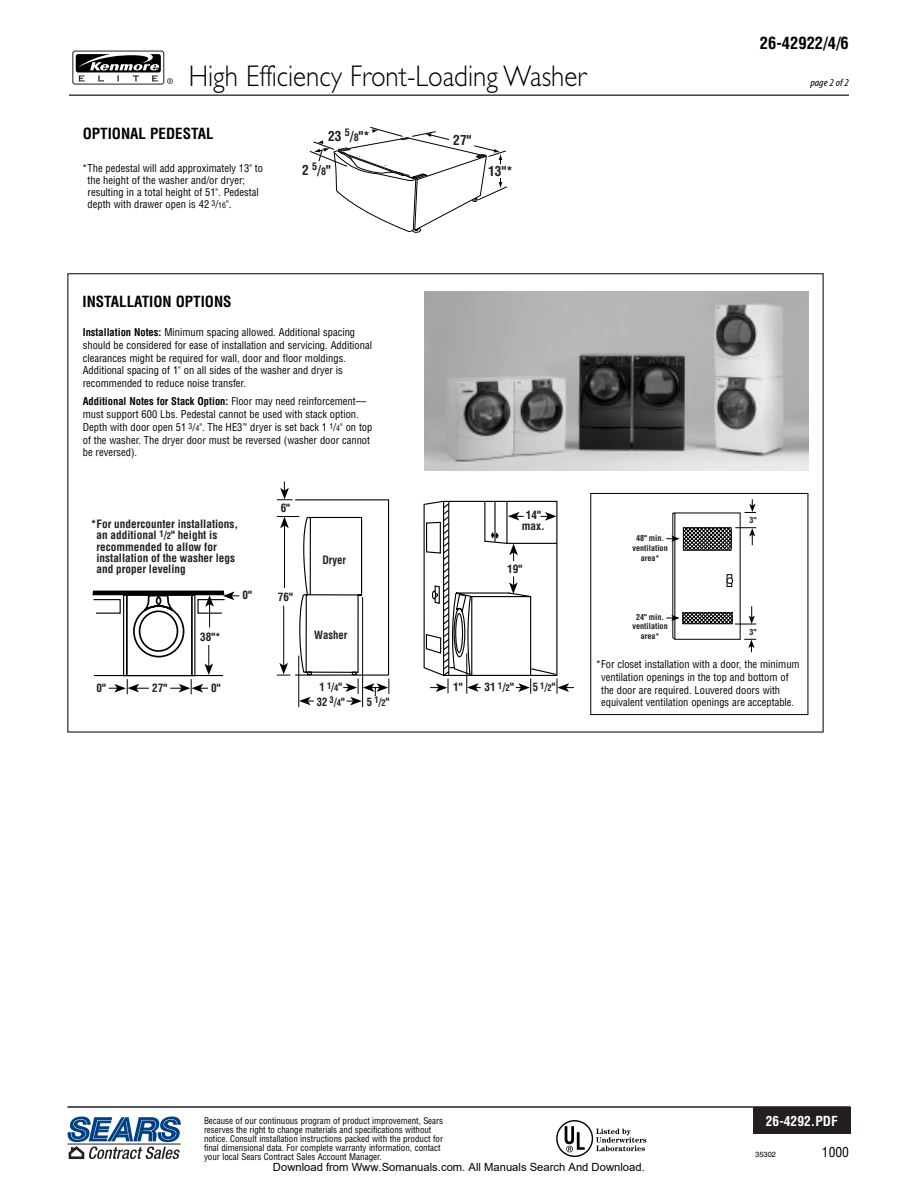
<style>
.page{position:relative;width:918px;height:1188px;background:#fff}
.page>*{position:absolute;margin:0;border:0;box-sizing:border-box;transform-origin:0 0}
.t1{font:300 30px "Gill Sans";color:#000;scale:.9 1}
.t2{font:700 condensed 16.5px "Helvetica";color:#000}
.t3{font:700 condensed 15px "Helvetica";color:#000}
.t4{font:700 condensed 13.5px "Helvetica";color:#231f20}
.t5{font:700 condensed 13.5px "Helvetica";color:#fff}
.t6{font:condensed 13.5px "Helvetica";color:#000}
.t7{font:700 condensed 11.25px/11.2px "Helvetica";color:#231f20}
.t8{font:11.25px "Arial";color:#000}
.t9{font:700 condensed 11.25px "Helvetica";color:#231f20;scale:.95 1}
.t10{font:condensed 10.5px/12.8px "Helvetica";color:#000}
.t11{font:italic condensed 10.5px "Myriad";color:#000;scale:1.1 1}
.t12{font:condensed 9px/9px "Helvetica";color:#000}
.t13{font:700 condensed 9px "Helvetica";color:#231f20;scale:.95 1}
.t14{font:700 condensed 8.1px/9.8px "Helvetica";color:#231f20;text-align:center}
.t15{font:7.5px "Helvetica";color:#000}
.s1{font-size:10.2px}
.s2{font-size:7.8px}
.s3{font-weight:700}
.s4{font-size:9px}
.s5{font-size:11.25px}
</style>
<div class="page">
<hr style="left:68px;top:1106px;width:782px;height:2px;background:#231f20">
<div style="left:753px;top:1107px;width:97px;height:27px;background:#231f20"></div>
<div style="left:556px;top:1120px;width:37px;height:37px;border:1px solid #000;border-radius:50%"></div>
<svg style="left:565px;top:1126px;width:20px;height:26px"></svg>
<svg style="left:596px;top:1129px;width:50px;height:22px"></svg>
<svg style="left:68px;top:1117px;width:113px;height:42px"></svg>
<hr style="left:69px;top:95px;width:780px;height:1px;background:#000">
<div style="left:73px;top:51px;width:91px;height:33px;border:1px solid #231f20;border-radius:2px"></div>
<svg style="left:76px;top:54px;width:85px;height:28px"></svg>
<svg style="left:167px;top:78px;width:6px;height:6px"></svg>
<svg style="left:67px;top:273px;width:757px;height:460px"></svg>
<svg style="left:309px;top:127px;width:198px;height:106px"></svg>
<div style="left:488px;top:164px;width:25px;height:14px;background:#fff"></div>
<svg style="left:92px;top:591px;width:147px;height:103px"></svg>
<hr style="left:298px;top:656px;width:1px;height:51px;background:#000">
<hr style="left:362px;top:597px;width:1px;height:110px;background:#000">
<svg style="left:277px;top:482px;width:113px;height:223px"></svg>
<svg style="left:423px;top:500px;width:151px;height:194px"></svg>
<svg style="left:666px;top:499px;width:90px;height:153px"></svg>
<img style="left:424px;top:292px;width:385px;height:178px">
<h1 class="t1" style="left:189px;top:65px;width:443px">High Efficiency Front-Loading Washer</h1>
<h3 class="t3" style="left:83px;top:128px;width:132px">OPTIONAL PEDESTAL</h3>
<p class="t4" style="left:328px;top:131px;width:43px">23 <sup>5</sup>/<span class="s1">8</span>"*</p>
<p class="t4" style="left:302px;top:164px;width:30px">2 <sup>5</sup>/<span class="s1">8</span>"</p>
<p class="t10" style="left:88px;top:163px;width:177px;line-height:12px;text-indent:-5px">*The pedestal will add approximately 13" to the height of the washer and/or dryer; resulting in a total height of 51". Pedestal depth with drawer open is 42 <sup>3</sup>/<span class="s2">16</span>".</p>
<p class="t4" style="left:453px;top:135px;width:19px">27"</p>
<p class="t4" style="left:488px;top:166px;width:26px">13"*</p>
<h2 class="t2" style="left:760px;top:37px;width:90px">26-42922/4/6</h2>
<p class="t11" style="left:810px;top:79px;width:37px">page 2 of 2</p>
<h3 class="t3" style="left:82px;top:296px;width:151px">INSTALLATION OPTIONS</h3>
<p class="t10" style="left:83px;top:327px;width:291px"><span class="s3">Installation Notes:</span> Minimum spacing allowed. Additional spacing should be considered for ease of installation and servicing. Additional clearances might be required for wall, door and floor moldings.<br>Additional spacing of 1" on all sides of the washer and dryer is recommended to reduce noise transfer.</p>
<p class="t10" style="left:83px;top:396px;width:291px"><span class="s3">Additional Notes for Stack Option:</span> Floor may need reinforcement— must support 600 Lbs. Pedestal cannot be used with stack option.<br>Depth with door open 51 <sup>3</sup>/<span class="s2">4</span>". The HE3 dryer is set back 1 <sup>1</sup>/<span class="s2">4</span>" on top of the washer. The dryer door must be reversed (washer door cannot be reversed).</p>
<p class="t7" style="left:281px;top:503px;width:11px">6"</p>
<p class="t7" style="left:96px;top:519px;width:143px;text-indent:-6px">*For undercounter installations, an additional <sup>1</sup>/<span class="s4">2</span>" height is recommended to allow for installation of the washer legs and proper leveling</p>
<p class="t9" style="left:322px;top:555px;width:26px">Dryer</p>
<p class="t7" style="left:242px;top:591px;width:11px">0"</p>
<p class="t7" style="left:278px;top:592px;width:16px">76"</p>
<p class="t7" style="left:200px;top:632px;width:22px">38"*</p>
<p class="t9" style="left:314px;top:631px;width:36px">Washer</p>
<p class="t7" style="left:152px;top:683px;width:16px">27"</p>
<p class="t7" style="left:97px;top:683px;width:11px">0"</p>
<p class="t7" style="left:211px;top:683px;width:11px">0"</p>
<p class="t9" style="left:320px;top:683px;width:25px">1 <sup>1</sup>/<span class="s4">4</span>"</p>
<p class="t9" style="left:317px;top:697px;width:13px">32</p>
<p class="t13" style="left:330px;top:698px;width:17px">3<span class="s5">/</span>4<span class="s5">"</span></p>
<p class="t9" style="left:367px;top:697px;width:25px">5 <sup>1</sup>/<span class="s4">2</span>"</p>
<p class="t7" style="left:522px;top:510px;width:25px;text-align:center">14" max.</p>
<p class="t7" style="left:507px;top:564px;width:16px">19"</p>
<p class="t7" style="left:453px;top:682px;width:11px">1"</p>
<p class="t7" style="left:484px;top:682px;width:31px">31 <sup>1</sup>/<span class="s4">2</span>"</p>
<p class="t9" style="left:533px;top:683px;width:25px">5 <sup>1</sup>/<span class="s4">2</span>"</p>
<p class="t14" style="left:633px;top:534px;width:37px">48" min. ventilation area*</p>
<p class="t14" style="left:633px;top:612px;width:37px">24" min. ventilation area*</p>
<p class="t14" style="left:750px;top:516px;width:8px">3"</p>
<p class="t14" style="left:750px;top:628px;width:8px">3"</p>
<p class="t10" style="left:601px;top:659px;width:200px;text-indent:-5px">*For closet installation with a door, the minimum ventilation openings in the top and bottom of the door are required. Louvered doors with equivalent ventilation openings are acceptable.</p>
<p class="t12" style="left:204px;top:1117px;width:241px">Because of our continuous program of product improvement, Sears reserves the right to change materials and specifications without notice. Consult installation instructions packed with the product for final dimensional data. For complete warranty information, contact your local Sears Contract Sales Account Manager.</p>
<p class="t8" style="left:273px;top:1160px;width:373px">Download from Www.Somanuals.com. All Manuals Search And Download.</p>
<p class="t5" style="left:766px;top:1116px;width:73px">26-4292.PDF</p>
<p class="t15" style="left:755px;top:1152px;width:22px">35302</p>
<p class="t6" style="left:822px;top:1147px;width:28px">1000</p>
</div>
